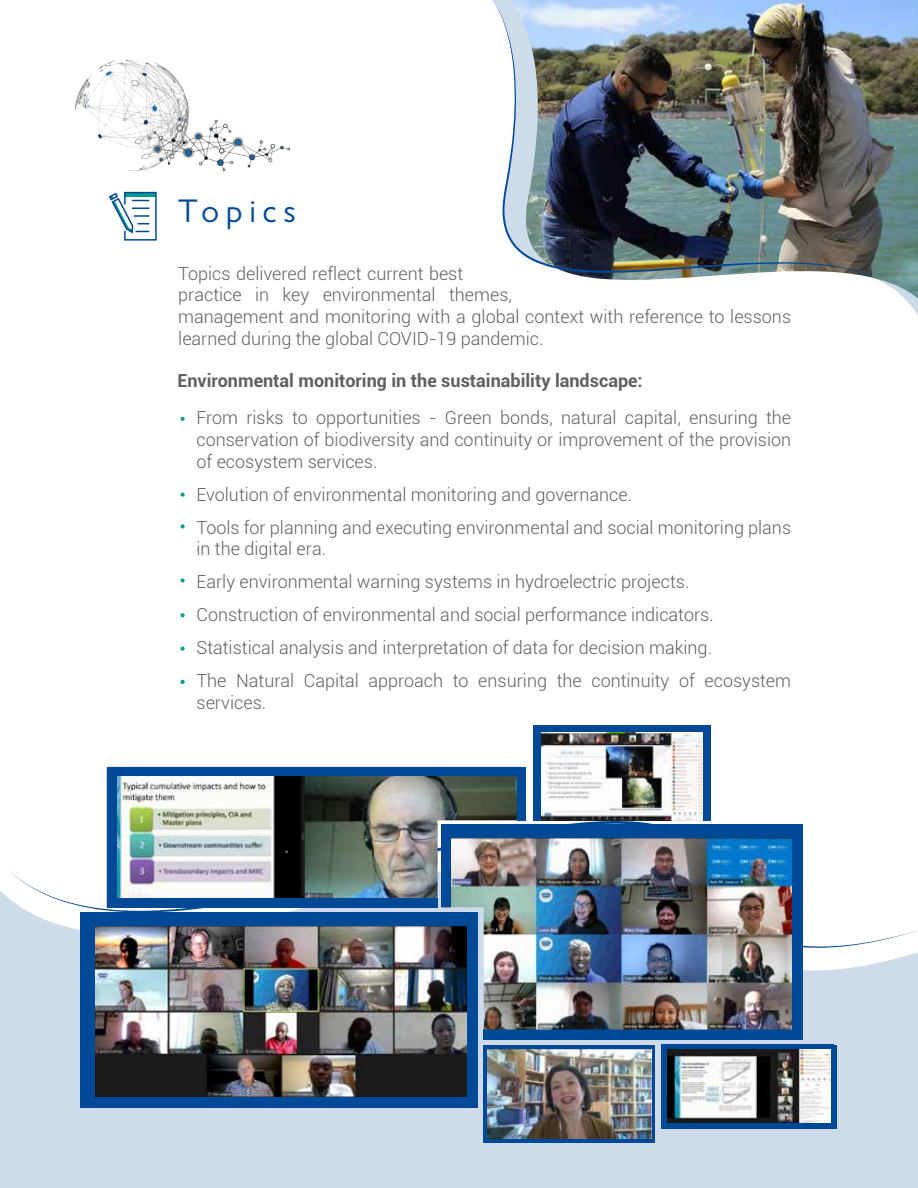
<style>
.page{position:relative;width:918px;height:1188px;background:#fff}
.page>*{position:absolute;margin:0;border:0;box-sizing:border-box;transform-origin:0 0}
.t1{font:33px "Gill Sans";letter-spacing:.2em;color:#004996}
.t2{font:300 18px/21.6px "Roboto";color:#606060}
.t3{font:700 18px "Roboto";color:#606060}
</style>
<div class="page">
<div style="left:0;top:891px;width:918px;height:297px;background:#cddbea"></div>
<svg style="left:5px;top:821px;width:913px;height:128px"></svg>
<svg style="left:181px;top:417px;width:4px;height:4px"></svg>
<svg style="left:181px;top:524px;width:4px;height:5px"></svg>
<svg style="left:181px;top:578px;width:4px;height:5px"></svg>
<svg style="left:181px;top:613px;width:4px;height:4px"></svg>
<svg style="left:181px;top:680px;width:4px;height:4px"></svg>
<svg style="left:181px;top:647px;width:4px;height:4px"></svg>
<svg style="left:181px;top:493px;width:4px;height:4px"></svg>
<svg style="left:108px;top:191px;width:49px;height:50px"></svg>
<img style="left:895px;top:0;width:23px;height:299px">
<img style="left:492px;top:0;width:404px;height:290px">
<img style="left:76px;top:61px;width:214px;height:110px">
<div style="left:484px;top:1045px;width:171px;height:97px;background:linear-gradient(to right,#004996,#004996)"></div>
<div style="left:484px;top:1030px;width:319px;height:10px;background:#004996"></div>
<img style="left:116px;top:775px;width:405px;height:132px">
<img style="left:441px;top:838px;width:351px;height:192px">
<img style="left:488px;top:1049px;width:164px;height:89px">
<img style="left:540px;top:731px;width:164px;height:89px">
<div style="left:107px;top:767px;width:9px;height:140px;background:#004996"></div>
<div style="left:107px;top:767px;width:419px;height:8px;background:#004996"></div>
<div style="left:517px;top:767px;width:9px;height:53px;background:#004996"></div>
<div style="left:533px;top:725px;width:7px;height:95px;background:#004996"></div>
<div style="left:704px;top:725px;width:7px;height:95px;background:#004996"></div>
<div style="left:441px;top:824px;width:10px;height:83px;background:#004996"></div>
<div style="left:81px;top:912px;width:14px;height:196px;background:#004996"></div>
<div style="left:441px;top:824px;width:362px;height:14px;background:#004996"></div>
<div style="left:792px;top:824px;width:11px;height:216px;background:#004996"></div>
<div style="left:81px;top:912px;width:396px;height:15px;background:#004996"></div>
<div style="left:466px;top:912px;width:11px;height:196px;background:#004996"></div>
<div style="left:81px;top:1096px;width:396px;height:12px;background:#004996"></div>
<div style="left:533px;top:725px;width:178px;height:6px;background:#004996"></div>
<div style="left:107px;top:898px;width:331px;height:9px;background:#004996"></div>
<img style="left:667px;top:1049px;width:165px;height:74px">
<hr style="left:661px;top:1045px;width:172px;height:4px;background:#004996">
<div style="left:661px;top:1045px;width:6px;height:83px;background:#004996"></div>
<div style="left:832px;top:1045px;width:5px;height:83px;background:#004996"></div>
<div style="left:661px;top:1123px;width:171px;height:5px;background:#004996"></div>
<img style="left:95px;top:927px;width:371px;height:169px">
<h1 class="t1" style="left:178px;top:192px;width:119px">Topics</h1>
<p class="t2" style="left:178px;top:262px;width:614px">Topics delivered reflect current best<br>practice in key environmental themes,<br>management and monitoring with a global context with reference to lessons learned during the global COVID-19 pandemic.</p>
<p class="t3" style="left:177px;top:368px;width:467px">Environmental monitoring in the sustainability landscape:</p>
<p class="t2" style="left:197px;top:407px;width:596px;text-align:justify">From risks to opportunities - Green bonds, natural capital, ensuring the conservation of biodiversity and continuity or improvement of the provision of ecosystem services.</p>
<p class="t2" style="left:197px;top:477px;width:596px;line-height:33px">Evolution of environmental monitoring and governance.<br>Tools for planning and executing environmental and social monitoring plans</p>
<p class="t2" style="left:197px;top:532px;width:596px;line-height:33px">in the digital era.<br>Early environmental warning systems in hydroelectric projects.<br>Construction of environmental and social performance indicators.<br>Statistical analysis and interpretation of data for decision making.<br>The Natural Capital approach to ensuring the continuity of ecosystem</p>
<p class="t2" style="left:197px;top:691px;width:71px">services.</p>
</div>
